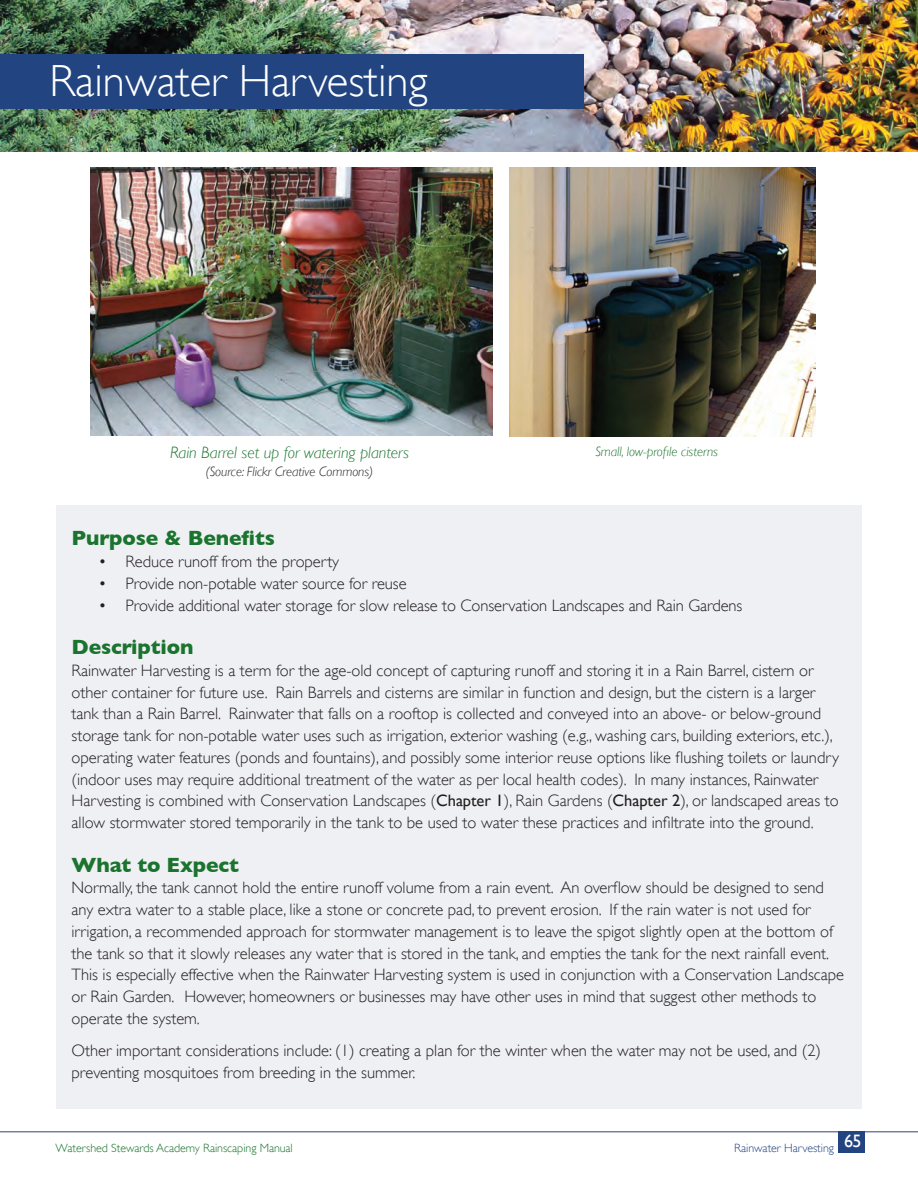
<style>
.page{position:relative;width:918px;height:1188px;background:#fff}
.page>*{position:absolute;margin:0;border:0;box-sizing:border-box;transform-origin:0 0}
.t1{font:300 45px "Gill Sans";color:#fff}
.t2{font:700 21px "Gill Sans";letter-spacing:-.005em;color:#1a742d}
.t3{font:18px "Gill Sans";color:#fff}
.t4{font:300 16.5px/21.8px "Gill Sans";color:#231f20}
.t5{font:italic 300 16.5px "Gill Sans";letter-spacing:-.005em;color:#1a742d}
.t6{font:italic 300 13.5px "Gill Sans";letter-spacing:-.005em;color:#231f20}
.t7{font:italic 300 13.5px "Gill Sans";letter-spacing:-.005em;color:#1a742d}
.t8{font:300 12px "Gill Sans";letter-spacing:-.005em;color:#1a742d}
.t9{font:300 12px "Gill Sans";letter-spacing:-.005em;color:#224581}
.s1{font-weight:400}
</style>
<div class="page">
<hr style="left:0;top:1131px;width:918px;height:1px;background:#224581">
<div style="left:838px;top:1131px;width:27px;height:22px;background:#224581"></div>
<img style="left:0;top:0;width:918px;height:151px">
<div style="left:0;top:54px;width:583px;height:55px;background:#224581"></div>
<div style="left:56px;top:505px;width:806px;height:603px;background:#eff0f4"></div>
<img style="left:91px;top:168px;width:402px;height:268px">
<img style="left:509px;top:168px;width:306px;height:269px">
<p class="t1" style="left:50px;top:46px;width:380px">Rainwater Harvesting</p>
<p class="t5" style="left:170px;top:444px;width:240px">Rain Barrel set up for watering planters</p>
<p class="t6" style="left:206px;top:464px;width:169px">(Source: Flickr Creative Commons)</p>
<p class="t7" style="left:595px;top:444px;width:124px">Small, low-profile cisterns</p>
<p class="t2" style="left:72px;top:526px;width:205px">Purpose &amp; Benefits</p>
<p class="t4" style="left:99px;top:550px;width:242px">• Reduce runoff from the property</p>
<p class="t4" style="left:99px;top:572px;width:310px">• Provide non-potable water source for reuse</p>
<p class="t4" style="left:99px;top:594px;width:645px">• Provide additional water storage for slow release to Conservation Landscapes and Rain Gardens</p>
<p class="t2" style="left:72px;top:635px;width:123px">Description</p>
<p class="t4" style="left:72px;top:659px;width:769px">Rainwater Harvesting is a term for the age-old concept of capturing runoff and storing it in a Rain Barrel, cistern or other container for future use. Rain Barrels and cisterns are similar in function and design, but the cistern is a larger tank than a Rain Barrel. Rainwater that falls on a rooftop is collected and conveyed into an above- or below-ground storage tank for non-potable water uses such as irrigation, exterior washing (e.g., washing cars, building exteriors, etc.), operating water features (ponds and fountains), and possibly some interior reuse options like flushing toilets or laundry (indoor uses may require additional treatment of the water as per local health codes). In many instances, Rainwater Harvesting is combined with Conservation Landscapes (<span class="s1">Chapter 1</span>), Rain Gardens (<span class="s1">Chapter 2</span>), or landscaped areas to allow stormwater stored temporarily in the tank to be used to water these practices and infiltrate into the ground.</p>
<p class="t2" style="left:72px;top:852px;width:169px">What to Expect</p>
<p class="t4" style="left:72px;top:876px;width:774px">Normally, the tank cannot hold the entire runoff volume from a rain event. An overflow should be designed to send any extra water to a stable place, like a stone or concrete pad, to prevent erosion. If the rain water is not used for irrigation, a recommended approach for stormwater management is to leave the spigot slightly open at the bottom of the tank so that it slowly releases any water that is stored in the tank, and empties the tank for the next rainfall event.<br>This is especially effective when the Rainwater Harvesting system is used in conjunction with a Conservation Landscape or Rain Garden. However, homeowners or businesses may have other uses in mind that suggest other methods to operate the system.</p>
<p class="t4" style="left:72px;top:1039px;width:751px">Other important considerations include: (1) creating a plan for the winter when the water may not be used, and (2) preventing mosquitoes from breeding in the summer.</p>
<p class="t8" style="left:56px;top:1139px;width:239px">Watershed Stewards Academy Rainscaping Manual</p>
<p class="t9" style="left:734px;top:1139px;width:101px">Rainwater Harvesting</p>
<p class="t3" style="left:844px;top:1130px;width:19px">65</p>
</div>
